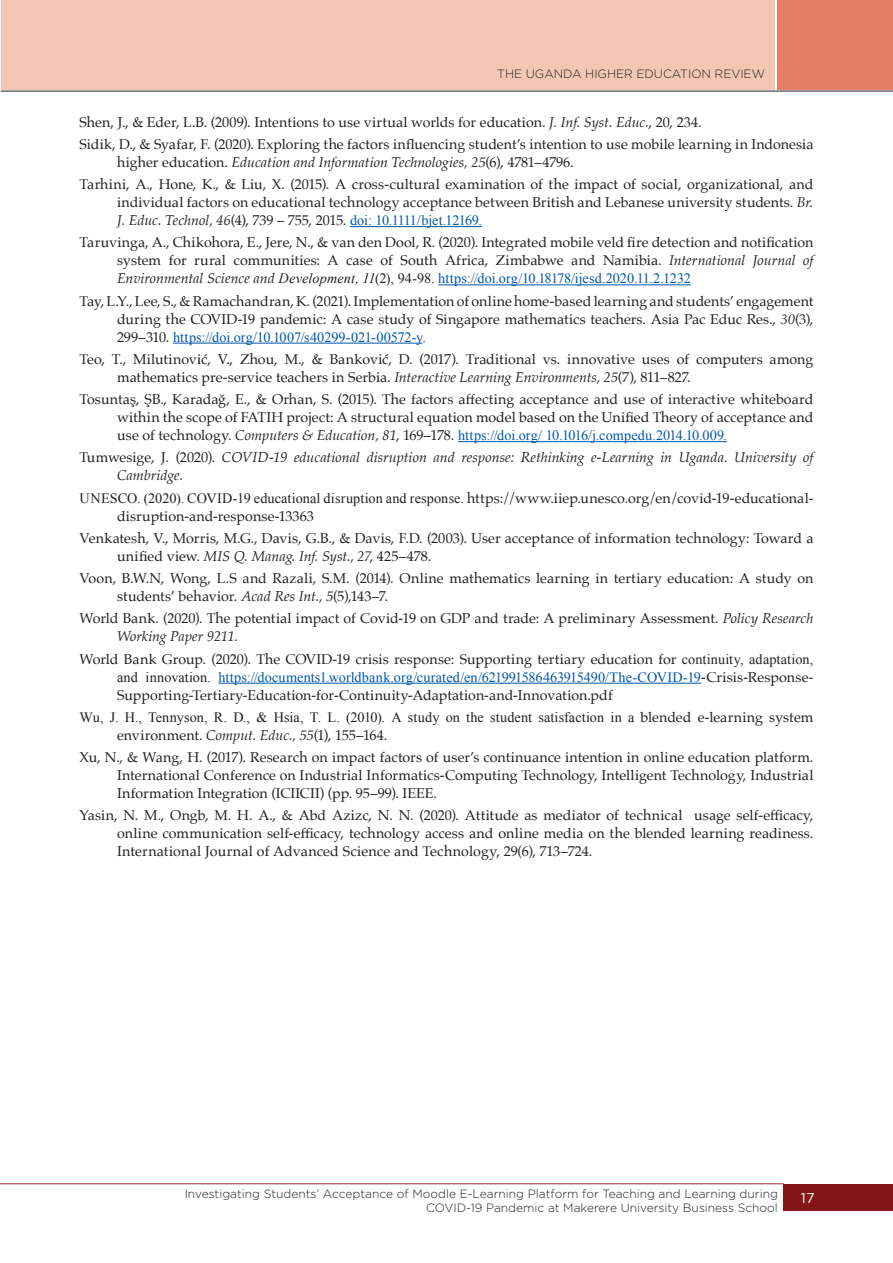
<style>
.page{position:relative;width:893px;height:1263px;background:#fff}
.page>*{position:absolute;margin:0;border:0;box-sizing:border-box;transform-origin:0 0}
.Ref_text{font:14.25px/18px "Palatino";color:#231f20;text-align:justify}
.Ref_text-2{font:14.25px/18px "Times New Roman";letter-spacing:.005em;color:#231f20}
.Ref_text-3{font:italic 14.25px/18px "Palatino";color:#231f20}
.t1{font:14.25px "Gotham";color:#fff}
.t2{font:300 12px/14.4px "Gotham";color:#231f20;text-align:right}
.s1{font-style:italic}
.s2{font-family:"Times New Roman";color:#0157a8}
.s3{font-family:"Times New Roman";font-style:italic}
.s4{font-family:"Times New Roman"}
.s5{font-style:normal}
.s6{font-family:"Palatino"}
.s7{font-family:"Palatino";font-style:italic}
</style>
<div class="page">
<div style="left:784px;top:1184px;width:109px;height:26px;background:#851618"></div>
<hr style="left:0;top:1183px;width:784px;height:1px;background:#9b2d32">
<div style="left:1px;top:0;width:773px;height:89px;background:#f4c7b5"></div>
<hr style="left:0;top:0;width:1px;height:89px;background:#f4c7b5">
<div style="left:777px;top:0;width:116px;height:89px;background:#e37f66"></div>
<hr style="left:1px;top:91px;width:892px;height:1px;background:#231f20">
<hr style="left:350px;top:226px;width:132px;height:1px;background:#0157a8">
<hr style="left:438px;top:284px;width:253px;height:1px;background:#0157a8">
<hr style="left:173px;top:343px;width:249px;height:1px;background:#0157a8">
<hr style="left:458px;top:441px;width:269px;height:1px;background:#0157a8">
<hr style="left:218px;top:683px;width:483px;height:1px;background:#0157a8">
<p class="t2" style="left:497px;top:67px;width:269px">THE UGANDA HIGHER EDUCATION REVIEW</p>
<p class="Ref_text" style="left:80px;top:113px;width:624px">Shen, J., &amp; Eder, L.B. (2009). Intentions to use virtual worlds for education. <span class="s1">J. Inf. Syst. Educ.</span>, 20, 234.</p>
<p class="Ref_text" style="left:117px;top:135px;width:698px;text-indent:-37px">Sidik, D., &amp; Syafar, F. (2020). Exploring the factors influencing student’s intention to use mobile learning in Indonesia higher education. <span class="s1">Education and Information Technologies, 25</span>(6), 4781–4796.</p>
<p class="Ref_text" style="left:117px;top:175px;width:698px;text-indent:-37px">Tarhini, A., Hone, K., &amp; Liu, X. (2015). A cross-cultural examination of the impact of social, organizational, and individual factors on educational technology acceptance between British and Lebanese university students. <span class="s1">Br.<br>J. Educ. Technol, 46</span>(4), 739 – 755, 2015. <span class="s2">doi: 10.1111/bjet.12169.</span></p>
<p class="Ref_text" style="left:117px;top:233px;width:698px;text-indent:-37px">Taruvinga, A., Chikohora, E., Jere, N., &amp; van den Dool, R. (2020). Integrated mobile veld fire detection and notification system for rural communities: A case of South Africa, Zimbabwe and Namibia. <span class="s1">International Journal of Environmental Science and</span> <span class="s3">Development, 11</span><span class="s4">(2), 94-98.</span> <span class="s2">https://doi.org/10.18178/ijesd.2020.11.2.1232</span></p>
<p class="Ref_text" style="left:117px;top:292px;width:698px;text-indent:-37px">Tay, L.Y., Lee, S., &amp; Ramachandran, K. (2021). Implementation of online home-based learning and students’ engagement during the COVID-19 pandemic: A case study of Singapore mathematics teachers. Asia Pac Educ Res., <span class="s1">30</span>(3), 299–310. <span class="s2">https://doi.org/10.1007/s40299-021-00572-y</span><span class="s4">.</span></p>
<p class="Ref_text" style="left:117px;top:350px;width:698px;text-indent:-37px">Teo, T., Milutinović, V., Zhou, M., &amp; Banković, D. (2017). Traditional vs. innovative uses of computers among mathematics pre-service teachers in Serbia. <span class="s1">Interactive Learning Environments, 25</span>(7), 811–827.</p>
<p class="Ref_text" style="left:117px;top:390px;width:698px;text-indent:-37px">Tosuntaş, ŞB., Karadağ, E., &amp; Orhan, S. (2015). The factors affecting acceptance and use of interactive whiteboard within the scope of FATIH project: A structural equation model based on the Unified Theory of acceptance and use of technology. <span class="s1">Computers &amp; Education, 81</span>, 169–178. <span class="s2">https://doi.org/ 10.1016/j.compedu.2014.10.009.</span></p>
<p class="Ref_text-3" style="left:117px;top:448px;width:698px;text-indent:-37px"><span class="s5">Tumwesige, J. (2020).</span> COVID-19 educational disruption and response: Rethinking e-Learning in Uganda<span class="s5">.</span> University of<br>Cambridge.</p>
<p class="Ref_text" style="left:117px;top:489px;width:698px;text-indent:-37px"><span class="s4">UNESCO. (2020). COVID-19 educational disruption and response.</span> https://www.iiep.unesco.org/en/covid-19-educational&shy;disruption-and-response-13363</p>
<p class="Ref_text" style="left:117px;top:529px;width:698px;text-indent:-37px">Venkatesh, V., Morris, M.G., Davis, G.B., &amp; Davis, F.D. (2003). User acceptance of information technology: Toward a unified view. <span class="s1">MIS Q. Manag. Inf. Syst., 27</span>, 425–478.</p>
<p class="Ref_text" style="left:117px;top:569px;width:698px;text-indent:-37px">Voon, B.W.N, Wong, L.S and Razali, S.M. (2014). Online mathematics learning in tertiary education: A study on students’ behavior. <span class="s1">Acad Res Int., 5</span>(5),143–7.</p>
<p class="Ref_text" style="left:117px;top:609px;width:698px;text-indent:-37px">World Bank. (2020). The potential impact of Covid-19 on GDP and trade: A preliminary Assessment. <span class="s1">Policy Research<br>Working Paper 9211</span>.</p>
<p class="Ref_text" style="left:117px;top:650px;width:698px;text-indent:-37px">World Bank Group. (2020). The COVID-19 crisis response: Supporting tertiary education for <span class="s4">continuity, adaptation, and innovation.</span> <span class="s2">https://documents1.worldbank.org/curated/en/621991586463915490/The-COVID-19</span>-Crisis-Response-Supporting-Tertiary-Education-for-Continuity-Adaptation-and-Innovation.pdf</p>
<p class="Ref_text-2" style="left:117px;top:708px;width:698px;text-indent:-37px">Wu, J. H., Tennyson, R. D., &amp; Hsia, T. L. (2010). A study on the student satisfaction in a <span class="s6">blended e-learning system environment.</span> <span class="s7">Comput. Educ., 55</span><span class="s6">(1), 155–164.</span></p>
<p class="Ref_text" style="left:117px;top:748px;width:698px;text-indent:-37px">Xu, N., &amp; Wang, H. (2017). Research on impact factors of user’s continuance intention in online education platform.<br>International Conference on Industrial Informatics-Computing Technology, Intelligent Technology, Industrial Information Integration (ICIICII) (pp. 95–99). IEEE.</p>
<p class="Ref_text" style="left:117px;top:806px;width:698px;text-indent:-37px">Yasin, N. M., Ongb, M. H. A., &amp; Abd Azizc, N. N. (2020). Attitude as mediator of technical usage self-efficacy, online communication self-efficacy, technology access and online media on the blended learning readiness.<br>International Journal of Advanced Science and Technology, 29(6), 713–724.</p>
<p class="t2" style="left:185px;top:1186px;width:595px">Investigating Students’ Acceptance of Moodle E-Learning Platform for Teaching and Learning during<br>COVID-19 Pandemic at Makerere University Business School</p>
<p class="t1" style="left:801px;top:1189px;width:15px">17</p>
</div>
